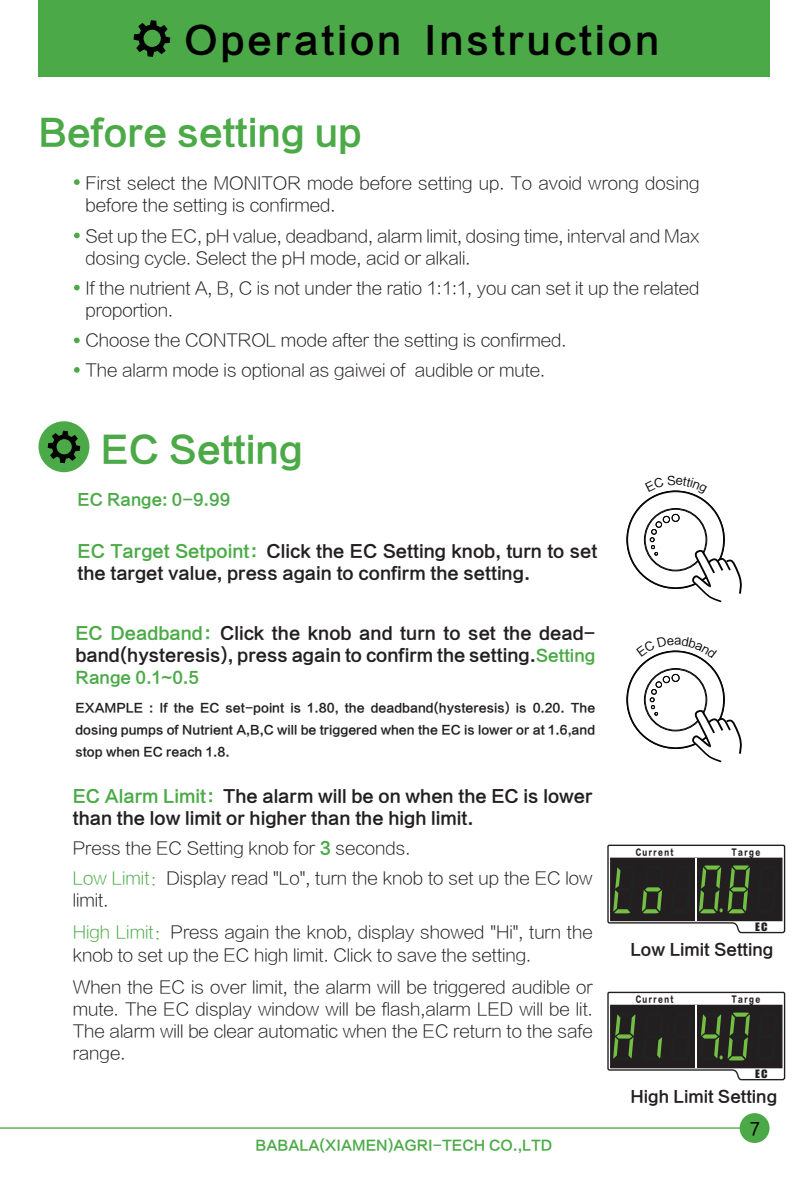
<style>
.page{position:relative;width:808px;height:1191px;background:#fff}
.page>*{position:absolute;margin:0;border:0;box-sizing:border-box;transform-origin:0 0}
.t1{font:37px "FZLTZCHK GBK1 0";color:#000}
.t2{font:36px "FZLTZCHK GBK1 0";color:#4baa47}
.t3{font:20.4px "Sim Hei";color:#000}
.t4{font:17px/22px "FZLTXHK GBK1 0";color:#231f20}
.t5{font:17px/22px "FZLTZHK GBK1 0";color:#231f20}
.t6{font:16px "FZLTZHK GBK1 0";color:#4baa47}
.t7{font:15.8px "FZLTZHK GBK1 0";color:#231f20}
.t8{font:15.8px "FZLTZCHK GBK1 0";color:#4baa47}
.t9{font:13.6px "FZLTZCHK GBK1 0";color:#4baa47}
.t10{font:12px/22px "FZLTZHK GBK1 0";color:#231f20;text-align:justify}
.t11{font:10.6px "Impact";color:#231f20;scale:1.1 1}
.t12{font:8.6px "FZLTTHCJW GB1 0";letter-spacing:.15em;color:#231f20}
.s1{color:#4baa47}
.s2{font-size:16px;color:#4baa47}
.s3{font-family:"FZLTZHK GBK1 0";color:#4baa47}
</style>
<div class="page">
<div style="left:39px;top:0;width:730px;height:77px;background:#4baa47"></div>
<div style="left:39px;top:421px;width:50px;height:51px;background:#4baa47;border-radius:50%"></div>
<svg style="left:48px;top:431px;width:32px;height:32px"></svg>
<div style="left:645px;top:509px;width:61px;height:61px;border:1px solid #030303;border-radius:50%"></div>
<div style="left:671px;top:514px;width:9px;height:8px;border:1px solid #030303;border-radius:50%"></div>
<div style="left:672px;top:514px;width:8px;height:8px;border:1px solid #030303;border-radius:50%"></div>
<div style="left:663px;top:516px;width:7px;height:7px;border:1px solid #030303;border-radius:50%"></div>
<div style="left:655px;top:521px;width:7px;height:7px;border:1px solid #030303;border-radius:50%"></div>
<svg style="left:650px;top:529px;width:8px;height:26px"></svg>
<svg style="left:692px;top:549px;width:50px;height:53px"></svg>
<div style="left:645px;top:669px;width:61px;height:61px;border:1px solid #030303;border-radius:50%"></div>
<div style="left:671px;top:674px;width:9px;height:8px;border:1px solid #030303;border-radius:50%"></div>
<div style="left:672px;top:674px;width:8px;height:8px;border:1px solid #030303;border-radius:50%"></div>
<div style="left:663px;top:676px;width:7px;height:7px;border:1px solid #030303;border-radius:50%"></div>
<div style="left:655px;top:681px;width:7px;height:7px;border:1px solid #030303;border-radius:50%"></div>
<svg style="left:650px;top:689px;width:8px;height:26px"></svg>
<svg style="left:692px;top:709px;width:50px;height:53px"></svg>
<svg style="left:134px;top:20px;width:36px;height:37px"></svg>
<svg style="left:74px;top:179px;width:6px;height:6px"></svg>
<svg style="left:74px;top:233px;width:6px;height:5px"></svg>
<svg style="left:74px;top:285px;width:6px;height:5px"></svg>
<svg style="left:74px;top:367px;width:6px;height:6px"></svg>
<svg style="left:74px;top:337px;width:6px;height:6px"></svg>
<svg style="left:607px;top:844px;width:179px;height:90px"></svg>
<svg style="left:607px;top:991px;width:179px;height:90px"></svg>
<hr style="left:0;top:1127px;width:753px;height:1px;background:#4baa47">
<div style="left:740px;top:1113px;width:29px;height:30px;background:#4baa47;border-radius:50%"></div>
<svg style="left:655px;top:490px;width:41px;height:5px"></svg>
<svg style="left:649px;top:650px;width:53px;height:8px"></svg>
<h1 class="t1" style="left:184px;top:20px;width:477px">O p e r a t i o n I n s t r u c t i o n</h1>
<h2 class="t2" style="left:39px;top:113px;width:325px">Before setting up</h2>
<p class="t4" style="left:85px;top:173px;width:615px">First select the MONITOR mode before setting up. To avoid wrong dosing before the setting is confirmed.</p>
<p class="t4" style="left:85px;top:225px;width:615px">Set up the EC, pH value, deadband, alarm limit, dosing time, interval and Max dosing cycle. Select the pH mode, acid or alkali.</p>
<p class="t4" style="left:85px;top:277px;width:615px">If the nutrient A, B, C is not under the ratio 1:1:1, you can set it up the related proportion.</p>
<p class="t4" style="left:85px;top:325px;width:482px;line-height:30px">Choose the CONTROL mode after the setting is confirmed.<br>The alarm mode is optional as gaiwei of audible or mute.</p>
<h2 class="t2" style="left:101px;top:429px;width:203px">EC Setting</h2>
<p class="t8" style="left:77px;top:491px;width:154px">EC Range: 0-9.99</p>
<p class="t5" style="left:77px;top:540px;width:521px"><span class="s1">EC Target Setpoint：</span>Click the EC Setting knob, turn to set the target value, press again to confirm the setting.</p>
<p class="t5" style="left:75px;top:622px;width:521px"><span class="s1">EC Deadband：</span>Click the knob and turn to set the dead&shy;band(hysteresis), press again to confirm the setting.<span class="s2">Setting</span></p>
<p class="t6" style="left:75px;top:669px;width:125px">Range 0.1~0.5</p>
<p class="t10" style="left:75px;top:697px;width:521px">EXAMPLE : If the EC set-point is 1.80, the deadband(hysteresis) is 0.20. The dosing pumps of Nutrient A,B,C will be triggered when the EC is lower or at 1.6,and stop when EC reach 1.8.</p>
<p class="t5" style="left:73px;top:786px;width:521px"><span class="s1">EC Alarm Limit：</span>The alarm will be on when the EC is lower than the low limit or higher than the high limit.</p>
<p class="t4" style="left:73px;top:834px;width:521px;line-height:30px">Press the EC Setting knob for <span class="s3">3</span> seconds.<br><span class="s1">Low Limit：</span>Display read "Lo", turn the knob to set up the EC low</p>
<p class="t4" style="left:73px;top:885px;width:521px;line-height:32px">limit.<br><span class="s1">High Limit：</span>Press again the knob, display showed "Hi", turn the</p>
<p class="t4" style="left:73px;top:939px;width:521px;line-height:32px">knob to set up the EC high limit. Click to save the setting.<br>When the EC is over limit, the alarm will be triggered audible or</p>
<p class="t4" style="left:73px;top:998px;width:521px;text-align:justify">mute. The EC display window will be flash,alarm LED will be lit.<br>The alarm will be clear automatic when the EC return to the safe range.</p>
<p class="t9" style="left:256px;top:1138px;width:298px">BABALA(XIAMEN)AGRI-TECH CO.,LTD</p>
<p class="t12" style="left:636px;top:847px;width:40px">Current</p>
<p class="t12" style="left:731px;top:847px;width:30px">Targe</p>
<p class="t11" style="left:755px;top:918px;width:13px">EC</p>
<p class="t7" style="left:630px;top:940px;width:144px">Low Limit Setting</p>
<p class="t12" style="left:636px;top:994px;width:40px">Current</p>
<p class="t12" style="left:731px;top:994px;width:30px">Targe</p>
<p class="t11" style="left:755px;top:1066px;width:13px">EC</p>
<p class="t7" style="left:630px;top:1087px;width:148px">High Limit Setting</p>
<p class="t3" style="left:750px;top:1118px;width:12px">7</p>
</div>
